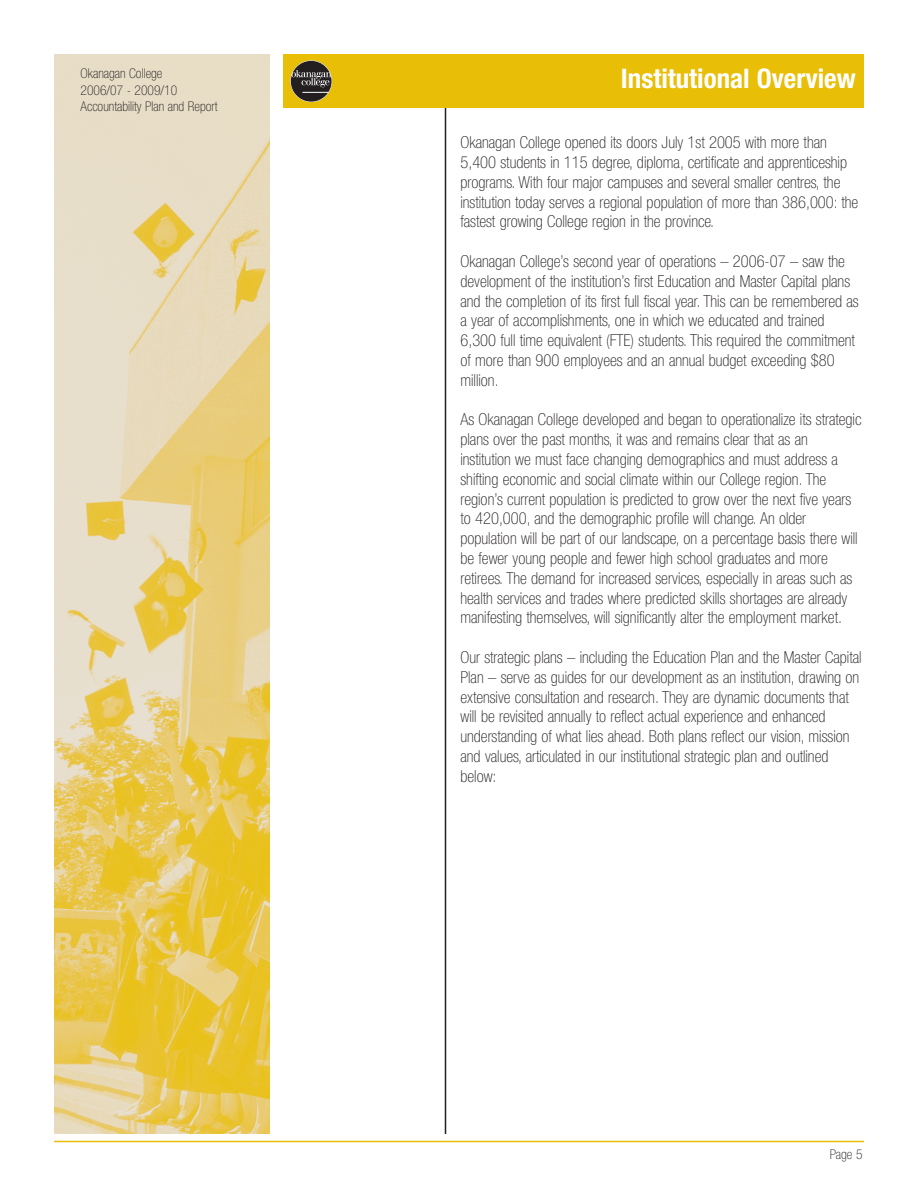
<style>
.page{position:relative;width:918px;height:1188px;background:#fff}
.page>*{position:absolute;margin:0;border:0;box-sizing:border-box;transform-origin:0 0}
.t1{font:700 condensed 27px "Helvetica Neue";color:#fff}
.t2{font:100 condensed 16.5px/19.8px "Helvetica Neue";color:#231f20}
.t3{font:100 condensed 13.5px/16.2px "Helvetica Neue";color:#231f20}
</style>
<div class="page">
<img style="left:54px;top:54px;width:216px;height:1080px">
<hr style="left:445px;top:88px;width:1px;height:1046px;background:#231f20">
<div style="left:284px;top:54px;width:580px;height:54px;background:#e8be06"></div>
<div style="left:290px;top:60px;width:42px;height:42px;background:#231f20;border-radius:50%"></div>
<div style="left:290px;top:60px;width:42px;height:42px;border:1px solid #fff;border-radius:50%"></div>
<svg style="left:291px;top:70px;width:41px;height:23px"></svg>
<hr style="left:54px;top:1141px;width:810px;height:1px;background:#e8be06">
<p class="t3" style="left:81px;top:67px;width:138px">Okanagan College<br>2006/07 - 2009/10<br>Accountability Plan and Report</p>
<h1 class="t1" style="left:621px;top:69px;width:236px">Institutional Overview</h1>
<p class="t2" style="left:460px;top:134px;width:399px">Okanagan College opened its doors July 1st 2005 with more than 5,400 students in 115 degree, diploma, certificate and apprenticeship programs. With four major campuses and several smaller centres, the institution today serves a regional population of more than 386,000: the fastest growing College region in the province.</p>
<p class="t2" style="left:460px;top:253px;width:400px">Okanagan College’s second year of operations – 2006-07 – saw the development of the institution’s first Education and Master Capital plans and the completion of its first full fiscal year. This can be remembered as a year of accomplishments, one in which we educated and trained 6,300 full time equivalent (FTE) students. This required the commitment of more than 900 employees and an annual budget exceeding $80 million.</p>
<p class="t2" style="left:460px;top:411px;width:402px">As Okanagan College developed and began to operationalize its strategic plans over the past months, it was and remains clear that as an institution we must face changing demographics and must address a shifting economic and social climate within our College region. The region’s current population is predicted to grow over the next five years to 420,000, and the demographic profile will change. An older population will be part of our landscape, on a percentage basis there will be fewer young people and fewer high school graduates and more retirees. The demand for increased services, especially in areas such as health services and trades where predicted skills shortages are already manifesting themselves, will significantly alter the employment market.</p>
<p class="t2" style="left:460px;top:649px;width:403px">Our strategic plans – including the Education Plan and the Master Capital Plan – serve as guides for our development as an institution, drawing on extensive consultation and research. They are dynamic documents that will be revisited annually to reflect actual experience and enhanced understanding of what lies ahead. Both plans reflect our vision, mission and values, articulated in our institutional strategic plan and outlined below:</p>
<p class="t3" style="left:830px;top:1147px;width:34px">Page 5</p>
</div>
